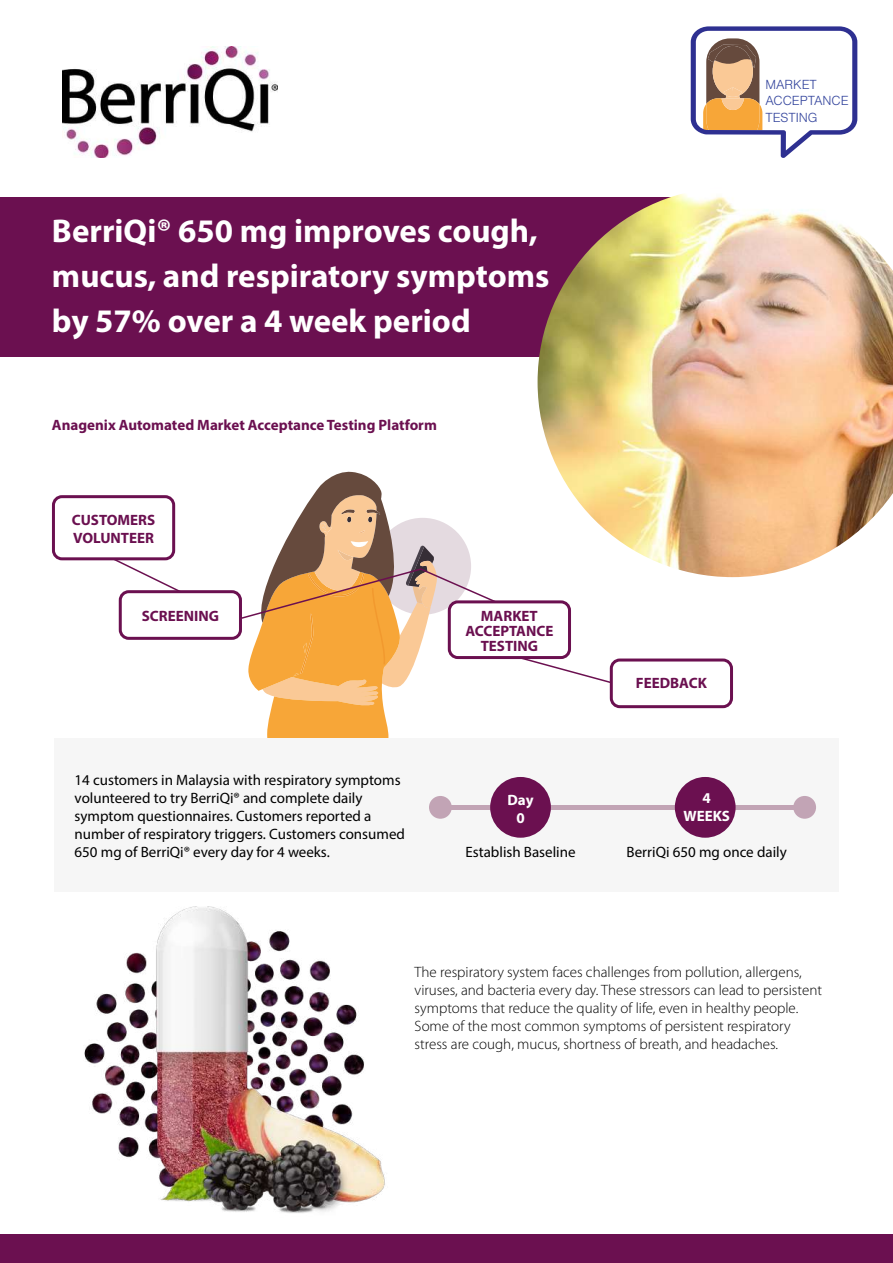
<style>
.page{position:relative;width:893px;height:1263px;background:#fff}
.page>*{position:absolute;margin:0;border:0;box-sizing:border-box;transform-origin:0 0}
.t1{font:700 33px/45px "Myriad Pro";color:#fff}
.t2{font:300 15px/18px "Myriad Pro";color:#000}
.t3{font:15px/18px "Myriad Pro";color:#000}
.t4{font:700 15px/15px "Myriad Pro";color:#6b1050}
.t5{font:700 15px/18px "Myriad Pro";color:#fff;text-align:center}
.t6{font:13.65px/16.5px "Nimbus Sans DOT Ligh";color:#36479e}
</style>
<div class="page">
<div style="left:54px;top:738px;width:785px;height:154px;background:#f6f6f6"></div>
<div style="left:0;top:197px;width:704px;height:159px;background:#6b1050"></div>
<div style="left:438px;top:805px;width:365px;height:5px;background:#c2a4b5"></div>
<div style="left:429px;top:796px;width:23px;height:23px;background:#c2a4b5;border-radius:50%"></div>
<div style="left:793px;top:796px;width:23px;height:23px;background:#c2a4b5;border-radius:50%"></div>
<div style="left:490px;top:777px;width:61px;height:61px;background:#6b1050;border-radius:50%"></div>
<div style="left:675px;top:777px;width:61px;height:61px;background:#6b1050;border-radius:50%"></div>
<img style="left:538px;top:194px;width:355px;height:383px">
<svg style="left:84px;top:543px;width:95px;height:47px"></svg>
<div style="left:53px;top:497px;width:121px;height:62px;background:#fff;border-radius:9px"></div>
<div style="left:52px;top:495px;width:123px;height:65px;border:3px solid #6b1050;border-radius:9px"></div>
<div style="left:119px;top:590px;width:123px;height:50px;border:3px solid #6b1050;border-radius:9px"></div>
<div style="left:610px;top:658px;width:123px;height:50px;border:3px solid #6b1050;border-radius:9px"></div>
<svg style="left:240px;top:470px;width:373px;height:268px"></svg>
<div style="left:0;top:1234px;width:893px;height:29px;background:#6b1050"></div>
<div style="left:449px;top:602px;width:120px;height:55px;background:#fff;border-radius:9px"></div>
<div style="left:448px;top:600px;width:123px;height:59px;border:3px solid #6b1050;border-radius:9px"></div>
<img style="left:62px;top:46px;width:215px;height:112px">
<img style="left:84px;top:907px;width:301px;height:306px">
<svg style="left:691px;top:26px;width:166px;height:132px"></svg>
<h1 class="t1" style="left:52px;top:208px;width:499px">BerriQi® 650 mg improves cough, mucus, and respiratory symptoms by 57% over a 4 week period</h1>
<p class="t4" style="left:52px;top:417px;width:386px">Anagenix Automated Market Acceptance Testing Platform</p>
<p class="t4" style="left:72px;top:510px;width:85px;line-height:18px">CUSTOMERS<br>VOLUNTEER</p>
<p class="t4" style="left:142px;top:608px;width:79px">SCREENING</p>
<p class="t4" style="left:465px;top:608px;width:89px;text-align:center">MARKET<br>ACCEPTANCE<br>TESTING</p>
<p class="t6" style="left:765px;top:76px;width:85px">MARKET<br>ACCEPTANCE<br>TESTING</p>
<p class="t4" style="left:636px;top:675px;width:72px">FEEDBACK</p>
<p class="t3" style="left:75px;top:771px;width:332px">14 customers in Malaysia with respiratory symptoms volunteered to try BerriQi® and complete daily symptom questionnaires. Customers reported a number of respiratory triggers. Customers consumed 650 mg of BerriQi® every day for 4 weeks.</p>
<p class="t5" style="left:507px;top:790px;width:28px">Day<br>0</p>
<p class="t5" style="left:683px;top:789px;width:48px">4<br>WEEKS</p>
<p class="t3" style="left:465px;top:843px;width:112px">Establish Baseline</p>
<p class="t3" style="left:627px;top:843px;width:162px">BerriQi 650 mg once daily</p>
<p class="t2" style="left:415px;top:963px;width:409px">The respiratory system faces challenges from pollution, allergens, viruses, and bacteria every day. These stressors can lead to persistent symptoms that reduce the quality of life, even in healthy people.<br>Some of the most common symptoms of persistent respiratory stress are cough, mucus, shortness of breath, and headaches.</p>
</div>
